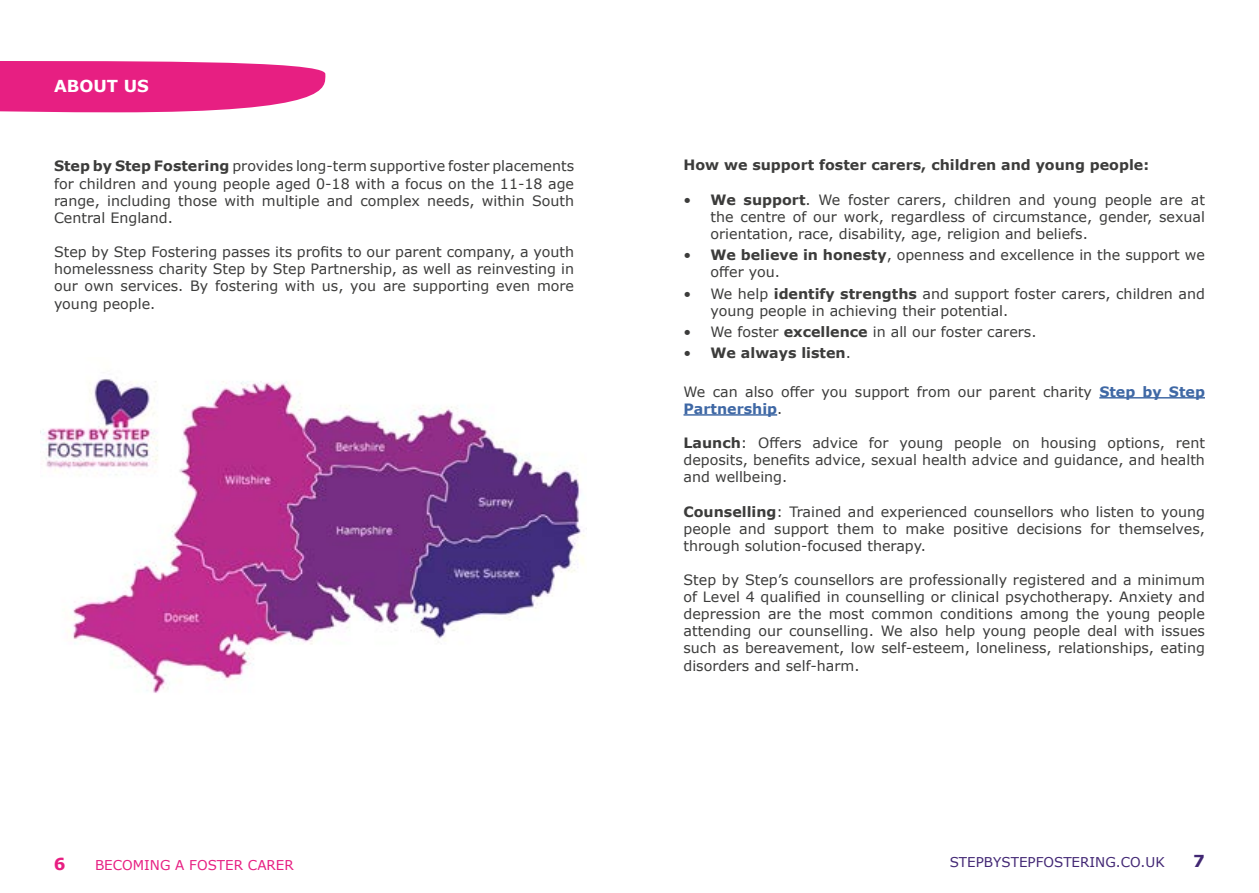
<style>
.page{position:relative;width:1259px;height:893px;background:#fff}
.page>*{position:absolute;margin:0;border:0;box-sizing:border-box;transform-origin:0 0}
.t1{font:700 16.5px "Verdana";color:#fff}
.t2{font:700 16.5px "Verdana";color:#e71f82}
.t3{font:700 16.5px "Verdana";color:#412773}
.t4{font:14.25px/17.1px "Verdana";color:#3c3c3b;text-align:justify}
.t5{font:700 14.25px "Verdana";color:#3c3c3b}
.t6{font:13.5px "Verdana";color:#422774}
.t7{font:13.5px "Verdana";color:#e71f82}
.s1{font-weight:700}
.s2{font-weight:400}
.s3{font-weight:700;color:#3f68a5}
</style>
<div class="page">
<svg style="left:0;top:61px;width:326px;height:51px;background:#e9348e"></svg>
<img style="left:40px;top:379px;width:547px;height:314px">
<hr style="left:1099px;top:397px;width:106px;height:2px;background:#3f68a5">
<hr style="left:683px;top:414px;width:94px;height:2px;background:#3f68a5">
<p class="t1" style="left:54px;top:74px;width:96px">ABOUT US</p>
<p class="t4" style="left:54px;top:158px;width:521px"><span class="s1">Step by Step Fostering</span> provides long-term supportive foster placements for children and young people aged 0-18 with a focus on the 11-18 age range, including those with multiple and complex needs, within South Central England.</p>
<p class="t4" style="left:54px;top:243px;width:521px">Step by Step Fostering passes its profits to our parent company, a youth homelessness charity Step by Step Partnership, as well as reinvesting in our own services. By fostering with us, you are supporting even more young people.</p>
<p class="t5" style="left:683px;top:155px;width:467px">How we support foster carers, children and young people:</p>
<p class="t4" style="left:710px;top:191px;width:496px;text-indent:-27px">• <span class="s1">We support</span>. We foster carers, children and young people are at the centre of our work, regardless of circumstance, gender, sexual orientation, race, disability, age, religion and beliefs.</p>
<p class="t4" style="left:710px;top:246px;width:496px;text-indent:-27px">• <span class="s1">We believe in honesty</span>, openness and excellence in the support we offer you.</p>
<p class="t4" style="left:710px;top:285px;width:496px;text-indent:-27px">• We help <span class="s1">identify strengths</span> and support foster carers, children and young people in achieving their potential.</p>
<p class="t4" style="left:683px;top:323px;width:354px">• We foster <span class="s1">excellence</span> in all our foster carers.</p>
<p class="t5" style="left:683px;top:343px;width:169px"><span class="s2">•</span> We always listen<span class="s2">.</span></p>
<p class="t4" style="left:683px;top:383px;width:523px">We can also offer you support from our parent charity <span class="s3">Step by Step<br>Partnership</span>.</p>
<p class="t4" style="left:683px;top:434px;width:523px"><span class="s1">Launch</span>: Offers advice for young people on housing options, rent deposits, benefits advice, sexual health advice and guidance, and health and wellbeing.</p>
<p class="t4" style="left:683px;top:503px;width:523px"><span class="s1">Counselling</span>: Trained and experienced counsellors who listen to young people and support them to make positive decisions for themselves, through solution-focused therapy.</p>
<p class="t4" style="left:683px;top:571px;width:523px">Step by Step’s counsellors are professionally registered and a minimum of Level 4 qualified in counselling or clinical psychotherapy. Anxiety and depression are the most common conditions among the young people attending our counselling. We also help young people deal with issues such as bereavement, low self-esteem, loneliness, relationships, eating disorders and self-harm.</p>
<p class="t2" style="left:54px;top:852px;width:13px">6</p>
<p class="t7" style="left:95px;top:855px;width:200px">BECOMING A FOSTER CARER</p>
<p class="t6" style="left:949px;top:853px;width:217px">STEPBYSTEPFOSTERING.CO.UK</p>
<p class="t3" style="left:1193px;top:850px;width:13px">7</p>
</div>
